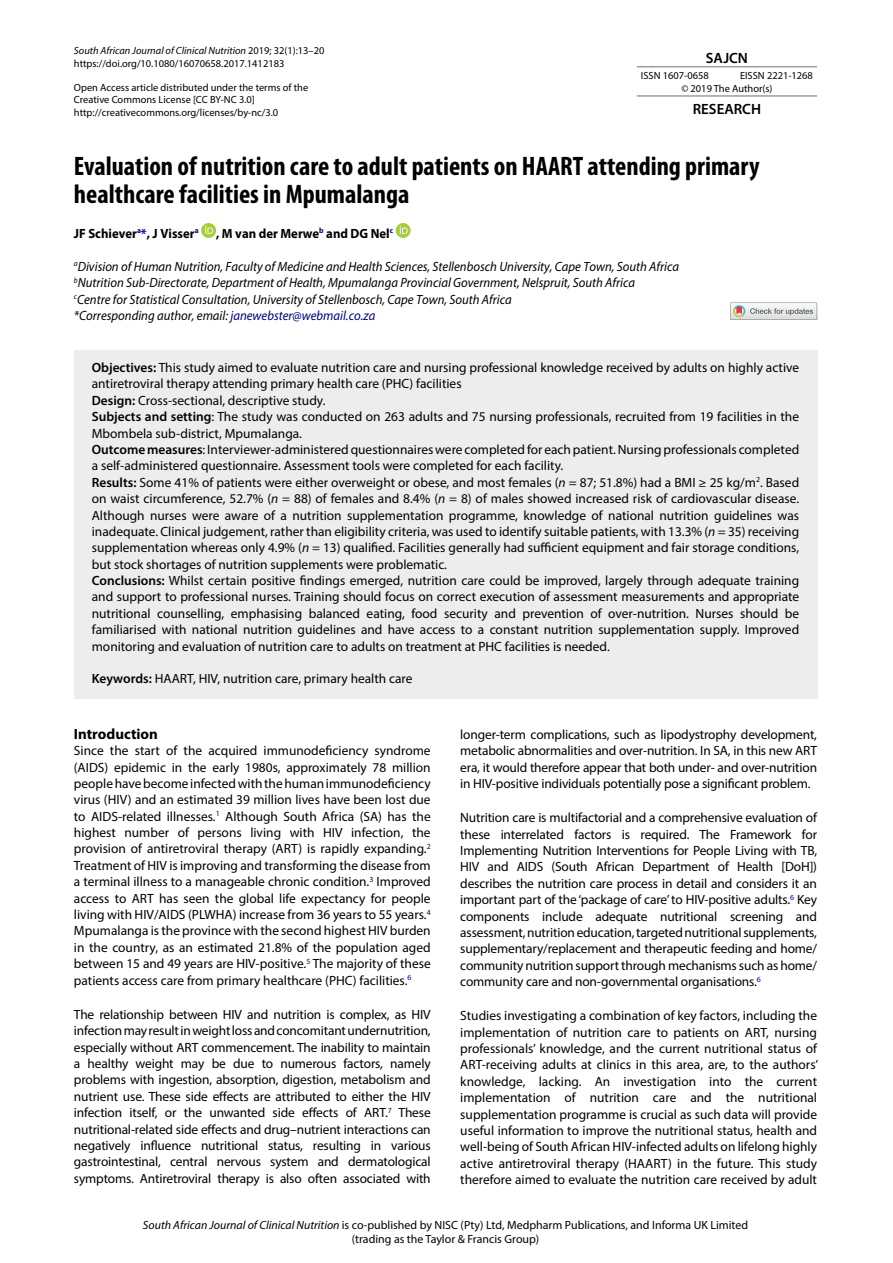
<style>
.page{position:relative;width:893px;height:1263px;background:#fff}
.page>*{position:absolute;margin:0;border:0;box-sizing:border-box;transform-origin:0 0}
.t1{font:700 condensed 26.85px/28.3px "Myriad Pro";color:#000}
.t2{font:600 14.85px "Myriad Pro";color:#000}
.t3{font:700 14.85px "Myriad Pro";color:#000}
.t4{font:13.35px/16.4px "Myriad Pro";color:#000;text-align:justify}
.t5{font:italic 13.35px/16.4px "Myriad Pro";color:#000;scale:.95 1}
.t6{font:700 13.35px "Myriad Pro";color:#000;scale:.95 1}
.t7{font:11.85px/13.4px "Myriad Pro";color:#000;text-align:center}
.t8{font:10.5px/12.5px "Myriad Pro";color:#000}
.s1{font-style:italic}
.s2{color:#000080}
.s3{font-weight:600}
</style>
<div class="page">
<hr style="left:637px;top:66px;width:180px;height:1px;background:#9d9c9e">
<hr style="left:637px;top:95px;width:180px;height:2px;background:#9d9c9e">
<div style="left:74px;top:350px;width:743px;height:54px;background:#ededed"></div>
<div style="left:74px;top:399px;width:743px;height:54px;background:#ededed"></div>
<div style="left:74px;top:432px;width:743px;height:54px;background:#ededed"></div>
<div style="left:74px;top:465px;width:743px;height:119px;background:#ededed"></div>
<div style="left:74px;top:563px;width:743px;height:103px;background:#ededed"></div>
<div style="left:74px;top:656px;width:743px;height:43px;background:#ededed"></div>
<svg style="left:201px;top:223px;width:15px;height:15px"></svg>
<svg style="left:205px;top:226px;width:8px;height:8px"></svg>
<svg style="left:396px;top:223px;width:15px;height:15px"></svg>
<svg style="left:400px;top:226px;width:8px;height:8px"></svg>
<svg style="left:730px;top:303px;width:87px;height:17px"></svg>
<p class="t8" style="left:74px;top:44px;width:252px"><span class="s1">South African Journal of Clinical Nutrition</span> 2019; 32(1):13–20 https://doi.org/10.1080/16070658.2017.1412183</p>
<p class="t8" style="left:74px;top:81px;width:236px">Open Access article distributed under the terms of the<br>Creative Commons License [CC BY-NC 3.0] http://creativecommons.org/licenses/by-nc/3.0</p>
<h1 class="t1" style="left:74px;top:151px;width:687px">Evaluation of nutrition care to adult patients on HAART attending primary healthcare facilities in Mpumalanga</h1>
<p class="t6" style="left:74px;top:225px;width:133px">JF Schiever<sup>a</sup><span class="s2">*</span>, J Visser<sup>a</sup></p>
<p class="t6" style="left:216px;top:225px;width:188px">, M van der Merwe<sup>b</sup> and DG Nel<sup>c</sup></p>
<p class="t5" style="left:74px;top:258px;width:638px"><sup>a</sup>Division of Human Nutrition, Faculty of Medicine and Health Sciences, Stellenbosch University, Cape Town, South Africa <sup>b</sup>Nutrition Sub-Directorate, Department of Health, Mpumalanga Provincial Government, Nelspruit, South Africa<br><sup>c</sup>Centre for Statistical Consultation, University of Stellenbosch, Cape Town, South Africa<br>*Corresponding author, email: <span class="s2">janewebster@webmail.co.za</span></p>
<p class="t4" style="left:92px;top:359px;width:709px;text-align:left"><span class="s3">Objectives:</span> This study aimed to evaluate nutrition care and nursing professional knowledge received by adults on highly active antiretroviral therapy attending primary health care (PHC) facilities<br><span class="s3">Design:</span> Cross-sectional, descriptive study.<br><span class="s3">Subjects and setting</span>: The study was conducted on 263 adults and 75 nursing professionals, recruited from 19 facilities in the Mbombela sub-district, Mpumalanga.<br><span class="s3">Outcome measures</span>: Interviewer-administered questionnaires were completed for each patient. Nursing professionals completed a self-administered questionnaire. Assessment tools were completed for each facility.<br><span class="s3">Results:</span> Some 41% of patients were either overweight or obese, and most females (<span class="s1">n</span> = 87; 51.8%) had a BMI ≥ 25 kg/m<sup>2</sup>. Based on waist circumference, 52.7% (<span class="s1">n</span> = 88) of females and 8.4% (<span class="s1">n</span> = 8) of males showed increased risk of cardiovascular disease.<br>Although nurses were aware of a nutrition supplementation programme, knowledge of national nutrition guidelines was inadequate. Clinical judgement, rather than eligibility criteria, was used to identify suitable patients, with 13.3% (<span class="s1">n</span> = 35) receiving supplementation whereas only 4.9% (<span class="s1">n</span> = 13) qualified. Facilities generally had sufficient equipment and fair storage conditions, but stock shortages of nutrition supplements were problematic.<br><span class="s3">Conclusions:</span> Whilst certain positive findings emerged, nutrition care could be improved, largely through adequate training and support to professional nurses. Training should focus on correct execution of assessment measurements and appropriate nutritional counselling, emphasising balanced eating, food security and prevention of over-nutrition. Nurses should be familiarised with national nutrition guidelines and have access to a constant nutrition supplementation supply. Improved monitoring and evaluation of nutrition care to adults on treatment at PHC facilities is needed.</p>
<p class="t4" style="left:92px;top:670px;width:322px"><span class="s3">Keywords:</span> HAART, HIV, nutrition care, primary health care</p>
<p class="t2" style="left:706px;top:48px;width:44px">SAJCN</p>
<p class="t8" style="left:641px;top:69px;width:69px">ISSN 1607-0658</p>
<p class="t8" style="left:681px;top:69px;width:133px;text-indent:59px">EISSN 2221-1268 © 2019 The Author(s)</p>
<p class="t2" style="left:693px;top:99px;width:70px">RESEARCH</p>
<p class="t3" style="left:74px;top:724px;width:85px">Introduction</p>
<p class="t4" style="left:74px;top:742px;width:358px">Since the start of the acquired immunodeficiency syndrome (AIDS) epidemic in the early 1980s, approximately 78 million people have become infected with the human immunodeficiency virus (HIV) and an estimated 39 million lives have been lost due to AIDS-related illnesses.<sup>1</sup> Although South Africa (SA) has the highest number of persons living with HIV infection, the provision of antiretroviral therapy (ART) is rapidly expanding.<sup>2<br></sup>Treatment of HIV is improving and transforming the disease from a terminal illness to a manageable chronic condition.<sup>3</sup> Improved access to ART has seen the global life expectancy for people living with HIV/AIDS (PLWHA) increase from 36 years to 55 years.<sup>4<br></sup>Mpumalanga is the province with the second highest HIV burden in the country, as an estimated 21.8% of the population aged between 15 and 49 years are HIV-positive.<sup>5</sup> The majority of these patients access care from primary healthcare (PHC) facilities.<sup>6</sup></p>
<p class="t4" style="left:74px;top:1006px;width:358px">The relationship between HIV and nutrition is complex, as HIV infection may result in weight loss and concomitant undernutrition, especially without ART commencement. The inability to maintain a healthy weight may be due to numerous factors, namely problems with ingestion, absorption, digestion, metabolism and nutrient use. These side effects are attributed to either the HIV infection itself, or the unwanted side effects of ART.<sup>7</sup> These nutritional-related side effects and drug–nutrient interactions can negatively influence nutritional status, resulting in various gastrointestinal, central nervous system and dermatological symptoms. Antiretroviral therapy is also often associated with</p>
<p class="t4" style="left:460px;top:726px;width:358px">longer-term complications, such as lipodystrophy development, metabolic abnormalities and over-nutrition. In SA, in this new ART era, it would therefore appear that both under- and over-nutrition in HIV-positive individuals potentially pose a significant problem.</p>
<p class="t4" style="left:460px;top:809px;width:358px">Nutrition care is multifactorial and a comprehensive evaluation of these interrelated factors is required. The Framework for Implementing Nutrition Interventions for People Living with TB, HIV and AIDS (South African Department of Health [DoH]) describes the nutrition care process in detail and considers it an important part of the ‘package of care’ to HIV-positive adults.<sup>6</sup> Key components include adequate nutritional screening and assessment, nutrition education, targeted nutritional supplements, supplementary/replacement and therapeutic feeding and home/ community nutrition support through mechanisms such as home/ community care and non-governmental organisations.<sup>6</sup></p>
<p class="t4" style="left:460px;top:1007px;width:359px">Studies investigating a combination of key factors, including the implementation of nutrition care to patients on ART, nursing professionals’ knowledge, and the current nutritional status of ART-receiving adults at clinics in this area, are, to the authors’ knowledge, lacking. An investigation into the current implementation of nutrition care and the nutritional supplementation programme is crucial as such data will provide useful information to improve the nutritional status, health and well-being of South African HIV-infected adults on lifelong highly active antiretroviral therapy (HAART) in the future. This study therefore aimed to evaluate the nutrition care received by adult</p>
<p class="t7" style="left:143px;top:1218px;width:607px"><span class="s1">South African Journal of Clinical Nutrition</span> is co-published by NISC (Pty) Ltd, Medpharm Publications, and Informa UK Limited (trading as the Taylor &amp; Francis Group)</p>
</div>
